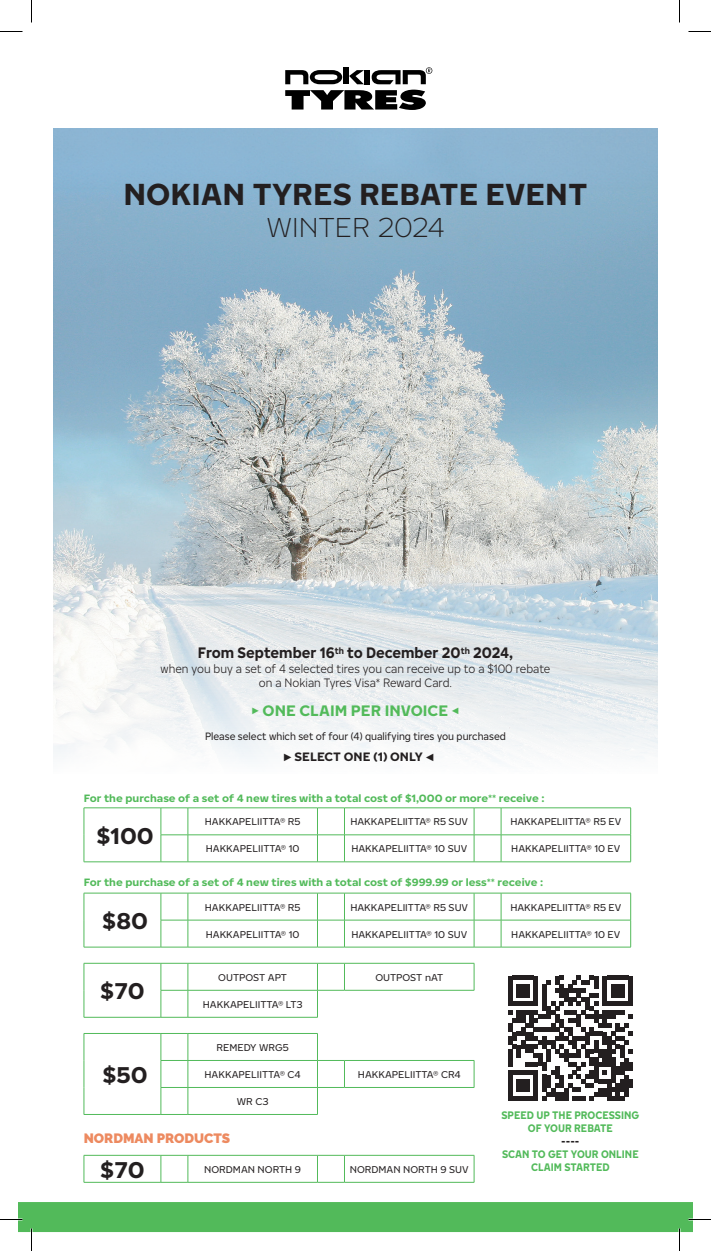
<style>
.page{position:relative;width:711px;height:1251px;background:#fff}
.page>*{position:absolute;margin:0;border:0;box-sizing:border-box;transform-origin:0 0}
.t1{font:700 30px "Nokian Tyres Sans";color:#231f20}
.t2{font:100 27px "Nokian Tyres Sans";color:#231f20}
.t3{font:700 22.5px "Nokian Tyres Sans";color:#231f20}
.t4{font:700 15px "Nokian Tyres Sans";color:#231f20;scale:.9 1}
.t5{font:700 15px "Nokian Tyres Sans";color:#52ba5a}
.t6{font:900 13.5px "Raleway";color:#ed8a60}
.t7{font:300 12px/14.4px "Nokian Tyres Sans";color:#231f20;text-align:center;scale:.9 1}
.t8{font:700 12px "Nokian Tyres Sans";color:#231f20}
.t9{font:700 10.8px/12.9px "Nokian Tyres Sans";color:#52ba5a;text-align:center;scale:.9 1}
.t10{font:700 10.8px "Nokian Tyres Sans";color:#231f20;scale:.9 1}
.t11{font:700 10.5px "Nokian Tyres Sans";color:#52ba5a}
.t12{font:10.5px "Nokian Tyres Sans";color:#231f20;scale:.9 1}
.t13{font:9.75px "Nokian Tyres Sans";color:#231f20}
.s1{font-family:"Acumin Pro";font-weight:900;font-size:10.5px}
.s2{font-family:"Acumin Pro";font-weight:900}
</style>
<div class="page">
<svg style="left:285px;top:90px;width:141px;height:20px"></svg>
<svg style="left:285px;top:70px;width:57px;height:14px"></svg>
<div style="left:365px;top:70px;width:5px;height:14px;background:#000"></div>
<div style="left:344px;top:67px;width:5px;height:17px;background:#000"></div>
<svg style="left:349px;top:70px;width:15px;height:14px"></svg>
<svg style="left:372px;top:67px;width:60px;height:17px"></svg>
<div style="left:18px;top:1202px;width:675px;height:30px;background:#52ba5a"></div>
<svg style="left:508px;top:976px;width:125px;height:125px"></svg>
<img style="left:53px;top:129px;width:604px;height:633px">
<hr style="left:84px;top:1033px;width:77px;height:1px;background:#52ba5a">
<svg style="left:84px;top:1034px;width:1px;height:80px"></svg>
<hr style="left:84px;top:1114px;width:77px;height:1px;background:#52ba5a">
<hr style="left:188px;top:1033px;width:130px;height:1px;background:#52ba5a">
<hr style="left:188px;top:1060px;width:129px;height:1px;background:#52ba5a">
<hr style="left:188px;top:1087px;width:129px;height:1px;background:#52ba5a">
<svg style="left:161px;top:1033px;width:28px;height:82px"></svg>
<hr style="left:188px;top:1114px;width:130px;height:1px;background:#52ba5a">
<hr style="left:344px;top:1060px;width:130px;height:1px;background:#52ba5a">
<svg style="left:474px;top:1061px;width:1px;height:26px"></svg>
<svg style="left:317px;top:1034px;width:28px;height:80px"></svg>
<hr style="left:344px;top:1087px;width:130px;height:1px;background:#52ba5a">
<hr style="left:84px;top:963px;width:77px;height:1px;background:#52ba5a">
<svg style="left:84px;top:963px;width:1px;height:54px"></svg>
<hr style="left:84px;top:1017px;width:77px;height:1px;background:#52ba5a">
<hr style="left:188px;top:963px;width:129px;height:1px;background:#52ba5a">
<hr style="left:188px;top:990px;width:129px;height:1px;background:#52ba5a">
<svg style="left:161px;top:963px;width:28px;height:55px"></svg>
<hr style="left:188px;top:1017px;width:130px;height:1px;background:#52ba5a">
<hr style="left:344px;top:963px;width:130px;height:1px;background:#52ba5a">
<svg style="left:474px;top:963px;width:1px;height:27px"></svg>
<svg style="left:317px;top:963px;width:28px;height:54px"></svg>
<hr style="left:344px;top:990px;width:130px;height:1px;background:#52ba5a">
<hr style="left:84px;top:1155px;width:77px;height:1px;background:#52ba5a">
<svg style="left:84px;top:1156px;width:1px;height:26px"></svg>
<hr style="left:84px;top:1182px;width:77px;height:1px;background:#52ba5a">
<hr style="left:188px;top:1155px;width:129px;height:1px;background:#52ba5a">
<svg style="left:161px;top:1155px;width:28px;height:28px"></svg>
<hr style="left:188px;top:1182px;width:129px;height:1px;background:#52ba5a">
<hr style="left:344px;top:1155px;width:130px;height:1px;background:#52ba5a">
<svg style="left:474px;top:1156px;width:1px;height:26px"></svg>
<svg style="left:317px;top:1155px;width:28px;height:28px"></svg>
<hr style="left:344px;top:1182px;width:130px;height:1px;background:#52ba5a">
<hr style="left:84px;top:808px;width:77px;height:1px;background:#52ba5a">
<svg style="left:84px;top:808px;width:1px;height:54px"></svg>
<hr style="left:84px;top:862px;width:77px;height:1px;background:#52ba5a">
<hr style="left:188px;top:808px;width:129px;height:1px;background:#52ba5a">
<hr style="left:188px;top:835px;width:129px;height:1px;background:#52ba5a">
<svg style="left:630px;top:809px;width:1px;height:53px"></svg>
<svg style="left:161px;top:808px;width:28px;height:55px"></svg>
<hr style="left:188px;top:862px;width:129px;height:1px;background:#52ba5a">
<hr style="left:344px;top:862px;width:130px;height:1px;background:#52ba5a">
<hr style="left:501px;top:862px;width:130px;height:1px;background:#52ba5a">
<hr style="left:344px;top:808px;width:130px;height:1px;background:#52ba5a">
<hr style="left:501px;top:808px;width:130px;height:1px;background:#52ba5a">
<svg style="left:317px;top:808px;width:28px;height:55px"></svg>
<hr style="left:344px;top:835px;width:130px;height:1px;background:#52ba5a">
<svg style="left:474px;top:808px;width:28px;height:55px"></svg>
<hr style="left:501px;top:835px;width:130px;height:1px;background:#52ba5a">
<hr style="left:84px;top:893px;width:77px;height:1px;background:#52ba5a">
<svg style="left:84px;top:893px;width:1px;height:54px"></svg>
<hr style="left:84px;top:947px;width:77px;height:1px;background:#52ba5a">
<hr style="left:188px;top:893px;width:129px;height:1px;background:#52ba5a">
<hr style="left:188px;top:920px;width:129px;height:1px;background:#52ba5a">
<svg style="left:630px;top:894px;width:1px;height:53px"></svg>
<svg style="left:161px;top:893px;width:28px;height:55px"></svg>
<hr style="left:188px;top:947px;width:129px;height:1px;background:#52ba5a">
<hr style="left:344px;top:947px;width:130px;height:1px;background:#52ba5a">
<hr style="left:501px;top:947px;width:130px;height:1px;background:#52ba5a">
<hr style="left:344px;top:893px;width:130px;height:1px;background:#52ba5a">
<hr style="left:501px;top:893px;width:130px;height:1px;background:#52ba5a">
<svg style="left:317px;top:893px;width:28px;height:55px"></svg>
<hr style="left:344px;top:920px;width:130px;height:1px;background:#52ba5a">
<svg style="left:474px;top:893px;width:28px;height:55px"></svg>
<hr style="left:501px;top:920px;width:130px;height:1px;background:#52ba5a">
<svg style="left:0;top:31px;width:22px;height:1px"></svg>
<svg style="left:688px;top:31px;width:23px;height:1px"></svg>
<svg style="left:0;top:1219px;width:22px;height:1px"></svg>
<svg style="left:688px;top:1219px;width:23px;height:1px"></svg>
<svg style="left:31px;top:0;width:1px;height:22px"></svg>
<svg style="left:31px;top:1228px;width:1px;height:23px"></svg>
<svg style="left:679px;top:0;width:1px;height:22px"></svg>
<svg style="left:679px;top:1228px;width:1px;height:23px"></svg>
<h1 class="t1" style="left:123px;top:168px;width:466px">NOKIAN TYRES REBATE EVENT</h1>
<h2 class="t2" style="left:266px;top:205px;width:180px">WINTER 2024</h2>
<h3 class="t4" style="left:198px;top:640px;width:352px">From September 16<sup>th</sup> to December 20<sup>th</sup> 2024,</h3>
<p class="t7" style="left:161px;top:660px;width:435px">when you buy a set of 4 selected tires you can receive up to a $100 rebate on a Nokian Tyres Visa* Reward Card.</p>
<h3 class="t5" style="left:252px;top:697px;width:209px"><span class="s1">▶</span> ONE CLAIM PER INVOICE <span class="s1">◀</span></h3>
<p class="t12" style="left:205px;top:728px;width:336px">Please select which set of four (4) qualifying tires you purchased</p>
<p class="t8" style="left:284px;top:746px;width:152px"><span class="s2">▶</span> SELECT ONE (1) ONLY <span class="s2">◀</span></p>
<p class="t11" style="left:84px;top:789px;width:462px">For the purchase of a set of 4 new tires with a total cost of $1,000 or more** receive :</p>
<h3 class="t3" style="left:96px;top:816px;width:59px">$100</h3>
<p class="t13" style="left:205px;top:813px;width:97px">HAKKAPELIITTA® R5</p>
<p class="t13" style="left:350px;top:813px;width:119px">HAKKAPELIITTA® R5 SUV</p>
<p class="t13" style="left:510px;top:813px;width:113px">HAKKAPELIITTA® R5 EV</p>
<p class="t13" style="left:206px;top:840px;width:95px">HAKKAPELIITTA® 10</p>
<p class="t13" style="left:351px;top:840px;width:117px">HAKKAPELIITTA® 10 SUV</p>
<p class="t13" style="left:511px;top:840px;width:111px">HAKKAPELIITTA® 10 EV</p>
<p class="t11" style="left:84px;top:873px;width:461px">For the purchase of a set of 4 new tires with a total cost of $999.99 or less** receive :</p>
<h3 class="t3" style="left:102px;top:902px;width:47px">$80</h3>
<h3 class="t3" style="left:100px;top:972px;width:46px">$70</h3>
<h3 class="t3" style="left:102px;top:1056px;width:47px">$50</h3>
<p class="t13" style="left:205px;top:899px;width:97px">HAKKAPELIITTA® R5</p>
<p class="t13" style="left:350px;top:899px;width:119px">HAKKAPELIITTA® R5 SUV</p>
<p class="t13" style="left:510px;top:899px;width:113px">HAKKAPELIITTA® R5 EV</p>
<p class="t13" style="left:206px;top:926px;width:95px">HAKKAPELIITTA® 10</p>
<p class="t13" style="left:351px;top:926px;width:117px">HAKKAPELIITTA® 10 SUV</p>
<p class="t13" style="left:511px;top:926px;width:111px">HAKKAPELIITTA® 10 EV</p>
<p class="t13" style="left:218px;top:969px;width:70px">OUTPOST APT</p>
<p class="t13" style="left:375px;top:969px;width:69px">OUTPOST nAT</p>
<p class="t13" style="left:203px;top:996px;width:101px">HAKKAPELIITTA® LT3</p>
<p class="t13" style="left:217px;top:1039px;width:74px">REMEDY WRG5</p>
<p class="t13" style="left:205px;top:1066px;width:98px">HAKKAPELIITTA® C4</p>
<p class="t13" style="left:358px;top:1066px;width:104px">HAKKAPELIITTA® CR4</p>
<p class="t13" style="left:237px;top:1093px;width:33px">WR C3</p>
<h3 class="t6" style="left:84px;top:1131px;width:148px">NORDMAN PRODUCTS</h3>
<h3 class="t3" style="left:100px;top:1150px;width:46px">$70</h3>
<p class="t13" style="left:204px;top:1161px;width:98px">NORDMAN NORTH 9</p>
<p class="t13" style="left:350px;top:1161px;width:121px">NORDMAN NORTH 9 SUV</p>
<p class="t9" style="left:501px;top:1107px;width:155px">SPEED UP THE PROCESSING<br>OF YOUR REBATE</p>
<p class="t10" style="left:561px;top:1132px;width:22px">----</p>
<p class="t9" style="left:502px;top:1146px;width:153px">SCAN TO GET YOUR ONLINE<br>CLAIM STARTED</p>
</div>
